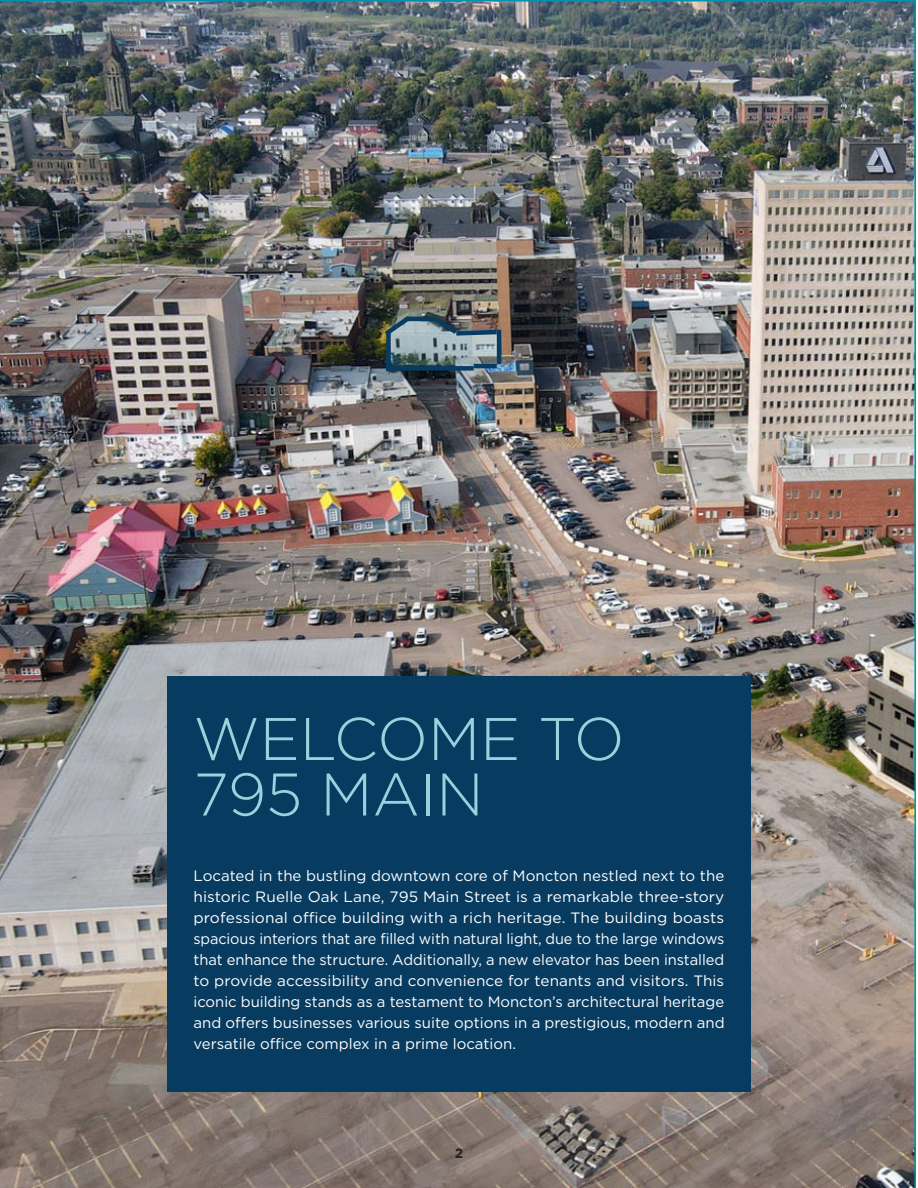
<style>
.page{position:relative;width:918px;height:1188px;background:#fff}
.page>*{position:absolute;margin:0;border:0;box-sizing:border-box;transform-origin:0 0}
.Section_Header{font:300 60px/55.5px "Gotham";color:#99d2dc}
.Body_Copy___standard{font:15px/21px "Gotham";color:#fff;text-align:justify}
.t1{font:700 13.5px "Gotham";color:#231f20}
</style>
<div class="page">
<img style="left:0;top:0;width:916px;height:1188px">
<div style="left:167px;top:676px;width:584px;height:416px;background:#083b60"></div>
<svg style="left:392px;top:340px;width:105px;height:25px;background:#889b9e"></svg>
<img style="left:380px;top:312px;width:121px;height:28px">
<hr style="left:497px;top:330px;width:4px;height:34px;background:#083b60">
<hr style="left:474px;top:364px;width:23px;height:4px;background:#083b60">
<div style="left:386px;top:366px;width:88px;height:5px;background:#083b60"></div>
<div style="left:386px;top:333px;width:5px;height:38px;background:#083b60"></div>
<p class="Section_Header" style="left:194px;top:709px;width:433px">WELCOME TO<br>795 MAIN</p>
<p class="Body_Copy___standard" style="left:194px;top:865px;width:533px">Located in the bustling downtown core of Moncton nestled next to the historic Ruelle Oak Lane, 795 Main Street is a remarkable three-story professional office building with a rich heritage. The building boasts spacious interiors that are filled with natural light, due to the large windows that enhance the structure. Additionally, a new elevator has been installed to provide accessibility and convenience for tenants and visitors. This iconic building stands as a testament to Moncton’s architectural heritage and offers businesses various suite options in a prestigious, modern and versatile office complex in a prime location.</p>
<p class="t1" style="left:455px;top:1144px;width:10px">2</p>
</div>
